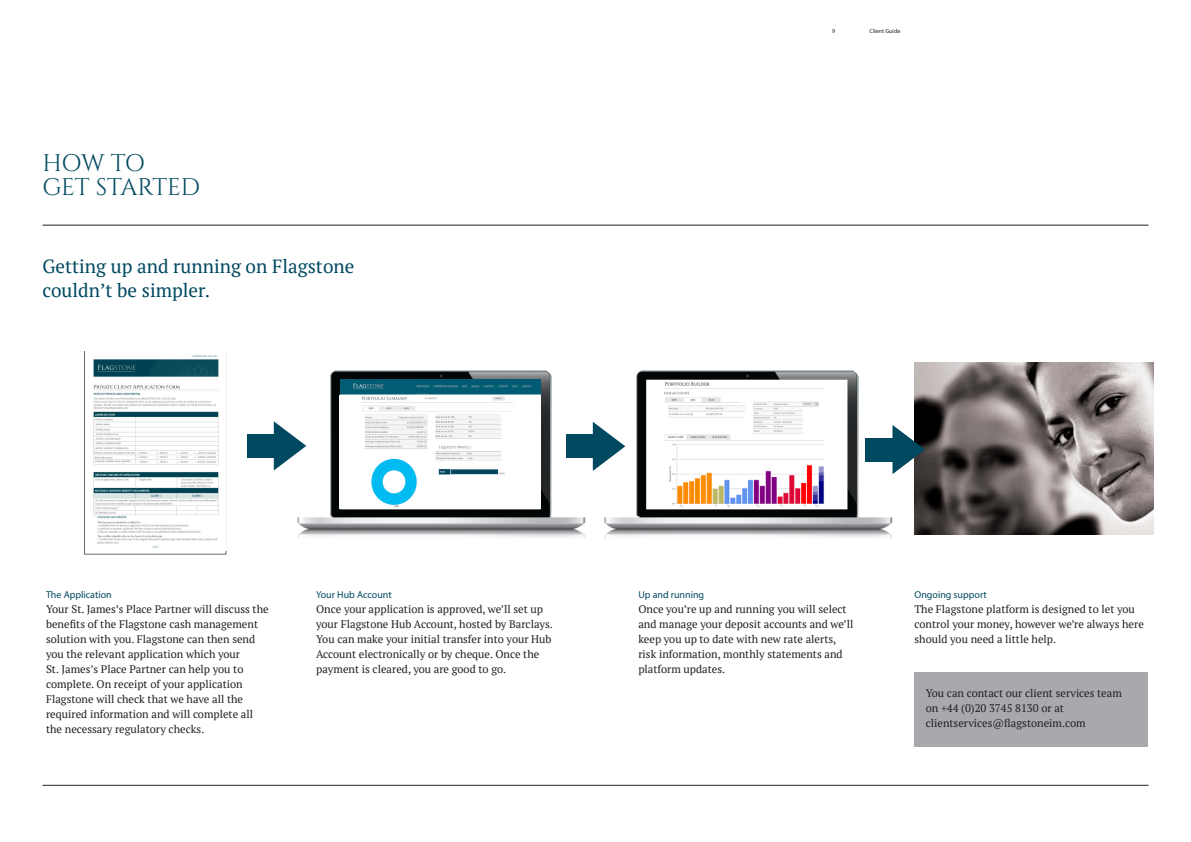
<style>
.page{position:relative;width:1191px;height:842px;background:#fff}
.page>*{position:absolute;margin:0;border:0;box-sizing:border-box;transform-origin:0 0}
.Heading{font:24px/24px "Cinzel";letter-spacing:-.02em;color:#004960}
.Intro_pullquote{font:19px/24px "PT Serif";color:#004960}
.Body_Copy{font:11px/15px "PT Serif";color:#231f20}
.Subheading{font:10px "Myriad Pro";color:#004960}
.t1{font:6px "Myriad Pro";color:#231f20}
</style>
<div class="page">
<hr style="left:43px;top:225px;width:1105px;height:1px;background:#231f20">
<hr style="left:43px;top:785px;width:1105px;height:1px;background:#231f20">
<div style="left:84px;top:351px;width:142px;height:203px;border:1px solid #6c6d70"></div>
<img style="left:85px;top:352px;width:141px;height:199px">
<img style="left:636px;top:371px;width:222px;height:146px">
<img style="left:604px;top:517px;width:289px;height:21px">
<svg style="left:853px;top:370px;width:6px;height:7px"></svg>
<svg style="left:636px;top:370px;width:5px;height:6px"></svg>
<div style="left:914px;top:672px;width:234px;height:74px;background:#a8a9ad"></div>
<img style="left:914px;top:362px;width:239px;height:173px">
<div style="left:865px;top:438px;width:33px;height:23px;background:#004960"></div>
<svg style="left:892px;top:425px;width:33px;height:49px"></svg>
<img style="left:330px;top:371px;width:222px;height:146px">
<img style="left:298px;top:517px;width:288px;height:21px">
<svg style="left:546px;top:370px;width:6px;height:7px"></svg>
<svg style="left:330px;top:370px;width:5px;height:6px"></svg>
<img style="left:340px;top:380px;width:200px;height:128px">
<div style="left:339px;top:395px;width:199px;height:113px;background:#fff"></div>
<img style="left:361px;top:396px;width:153px;height:111px">
<div style="left:565px;top:435px;width:33px;height:23px;background:#004960"></div>
<svg style="left:593px;top:422px;width:32px;height:49px"></svg>
<div style="left:247px;top:434px;width:32px;height:23px;background:#004960"></div>
<svg style="left:274px;top:421px;width:32px;height:49px"></svg>
<p class="Heading" style="left:43px;top:152px;width:159px">HOW TO<br>GET STARTED</p>
<p class="Intro_pullquote" style="left:43px;top:254px;width:313px">Getting up and running on Flagstone couldn’t be simpler.</p>
<p class="t1" style="left:832px;top:27px;width:5px">9</p>
<p class="t1" style="left:869px;top:27px;width:32px">Client Guide</p>
<p class="t1" style="left:832px;top:30px;width:5px">9</p>
<p class="Subheading" style="left:46px;top:588px;width:67px">The Application</p>
<p class="Body_Copy" style="left:46px;top:601px;width:224px">Your St. James’s Place Partner will discuss the benefits of the Flagstone cash management solution with you. Flagstone can then send you the relevant application which your<br>St. James’s Place Partner can help you to complete. On receipt of your application Flagstone will check that we have all the required information and will complete all the necessary regulatory checks.</p>
<p class="Subheading" style="left:316px;top:588px;width:77px">Your Hub Account</p>
<p class="Body_Copy" style="left:316px;top:601px;width:238px">Once your application is approved, we’ll set up your Flagstone Hub Account, hosted by Barclays.<br>You can make your initial transfer into your Hub Account electronically or by cheque. Once the payment is cleared, you are good to go.</p>
<p class="Subheading" style="left:638px;top:588px;width:67px">Up and running</p>
<p class="Body_Copy" style="left:638px;top:601px;width:216px">Once you’re up and running you will select and manage your deposit accounts and we’ll keep you up to date with new rate alerts, risk information, monthly statements and platform updates.</p>
<p class="Subheading" style="left:914px;top:588px;width:74px">Ongoing support</p>
<p class="Body_Copy" style="left:914px;top:601px;width:231px">The Flagstone platform is designed to let you control your money, however we’re always here should you need a little help.</p>
<p class="Body_Copy" style="left:925px;top:685px;width:198px">You can contact our client services team on +44 (0)20 3745 8130 or at clientservices@flagstoneim.com</p>
</div>
